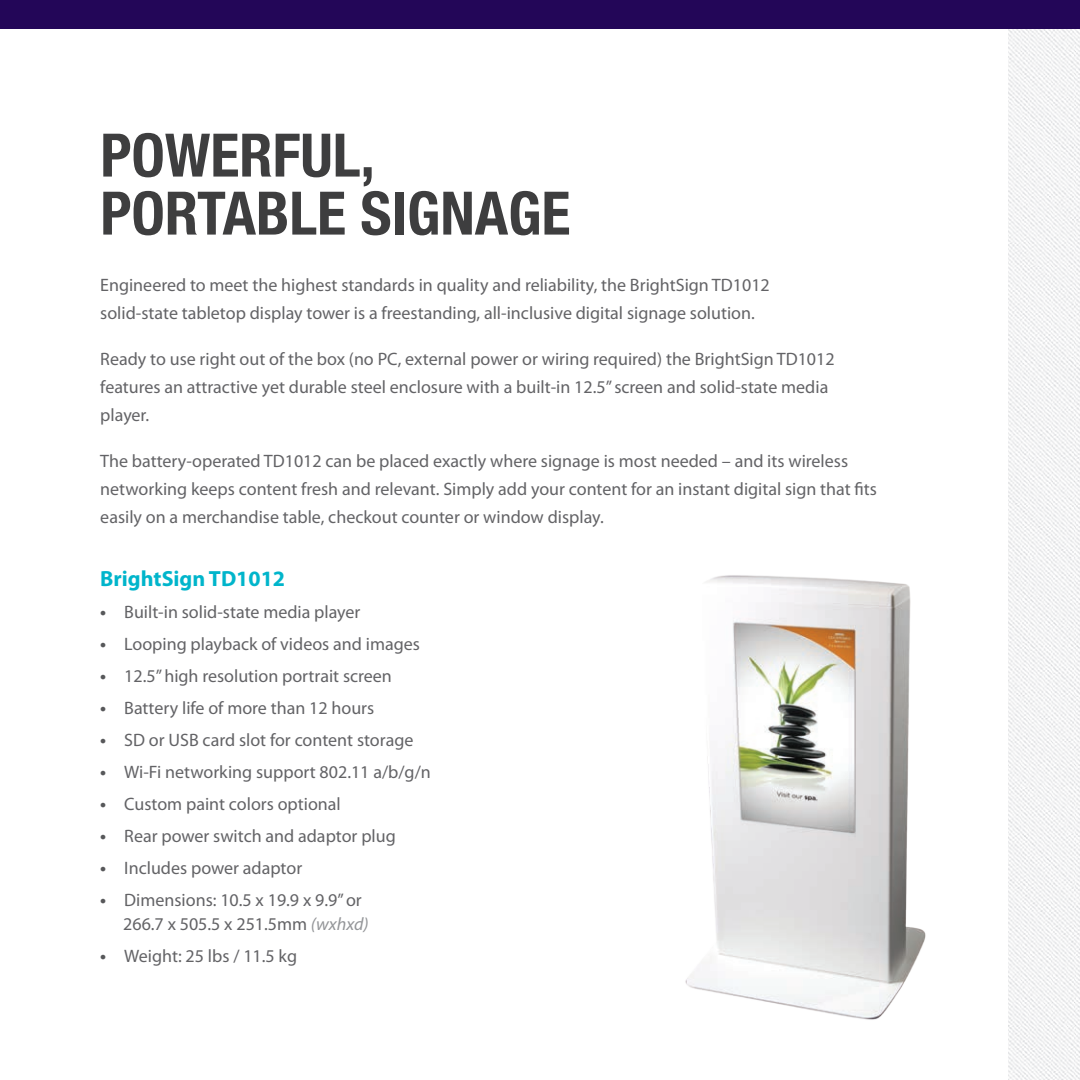
<style>
.page{position:relative;width:1080px;height:1080px;background:#fff}
.page>*{position:absolute;margin:0;border:0;box-sizing:border-box;transform-origin:0 0}
.t1{font:700 condensed 60px/58px "Helvetica Neue";color:#3e3e3f}
.t2{font:700 22px "Myriad Pro";color:#00b5cb}
.t3{font:18px/28px "Myriad Pro";color:#636366}
.s1{color:#57585a}
.s2{font-style:italic;color:#939598}
</style>
<div class="page">
<img style="left:1008px;top:29px;width:72px;height:1051px">
<div style="left:0;top:0;width:1080px;height:29px;background:#230658"></div>
<img style="left:685px;top:575px;width:241px;height:445px">
<h1 class="t1" style="left:100px;top:125px;width:276px">POWERFUL,<br>PORTABLE</h1>
<h1 class="t1" style="left:360px;top:183px;width:31px">SIGNAGE</h1>
<p class="t3" style="left:100px;top:272px;width:671px">Engineered to meet the highest standards in quality and reliability, the BrightSign TD1012 solid-state tabletop display tower is a freestanding, all-inclusive digital signage solution.</p>
<p class="t3" style="left:100px;top:346px;width:736px">Ready to use right out of the box (no PC, external power or wiring required) the BrightSign TD1012 features an attractive yet durable steel enclosure with a built-in 12.5” screen and solid-state media player.</p>
<p class="t3" style="left:100px;top:448px;width:778px">The battery-operated TD1012 can be placed exactly where signage is most needed – and its wireless networking keeps content fresh and relevant. Simply add your content for an instant digital sign that fits easily on a merchandise table, checkout counter or window display.</p>
<p class="t2" style="left:100px;top:567px;width:186px">BrightSign TD1012</p>
<p class="t3" style="left:100px;top:598px;width:262px"><span class="s1">●</span> Built-in solid-state media player</p>
<p class="t3" style="left:100px;top:630px;width:321px"><span class="s1">●</span> Looping playback of videos and images</p>
<p class="t3" style="left:100px;top:662px;width:293px"><span class="s1">●</span> 12.5” high resolution portrait screen</p>
<p class="t3" style="left:100px;top:694px;width:276px"><span class="s1">●</span> Battery life of more than 12 hours</p>
<p class="t3" style="left:100px;top:726px;width:315px"><span class="s1">●</span> SD or USB card slot for content storage</p>
<p class="t3" style="left:100px;top:758px;width:332px"><span class="s1">●</span> Wi-Fi networking support 802.11 a/b/g/n</p>
<p class="t3" style="left:100px;top:790px;width:242px"><span class="s1">●</span> Custom paint colors optional</p>
<p class="t3" style="left:100px;top:822px;width:297px"><span class="s1">●</span> Rear power switch and adaptor plug</p>
<p class="t3" style="left:100px;top:854px;width:203px"><span class="s1">●</span> Includes power adaptor</p>
<p class="t3" style="left:123px;top:888px;width:247px;line-height:24px;text-indent:-23px"><span class="s1">●</span> Dimensions: 10.5 x 19.9 x 9.9” or<br>266.7 x 505.5 x 251.5mm <span class="s2">(wxhxd)</span></p>
<p class="t3" style="left:100px;top:942px;width:198px"><span class="s1">●</span> Weight: 25 lbs / 11.5 kg</p>
</div>
